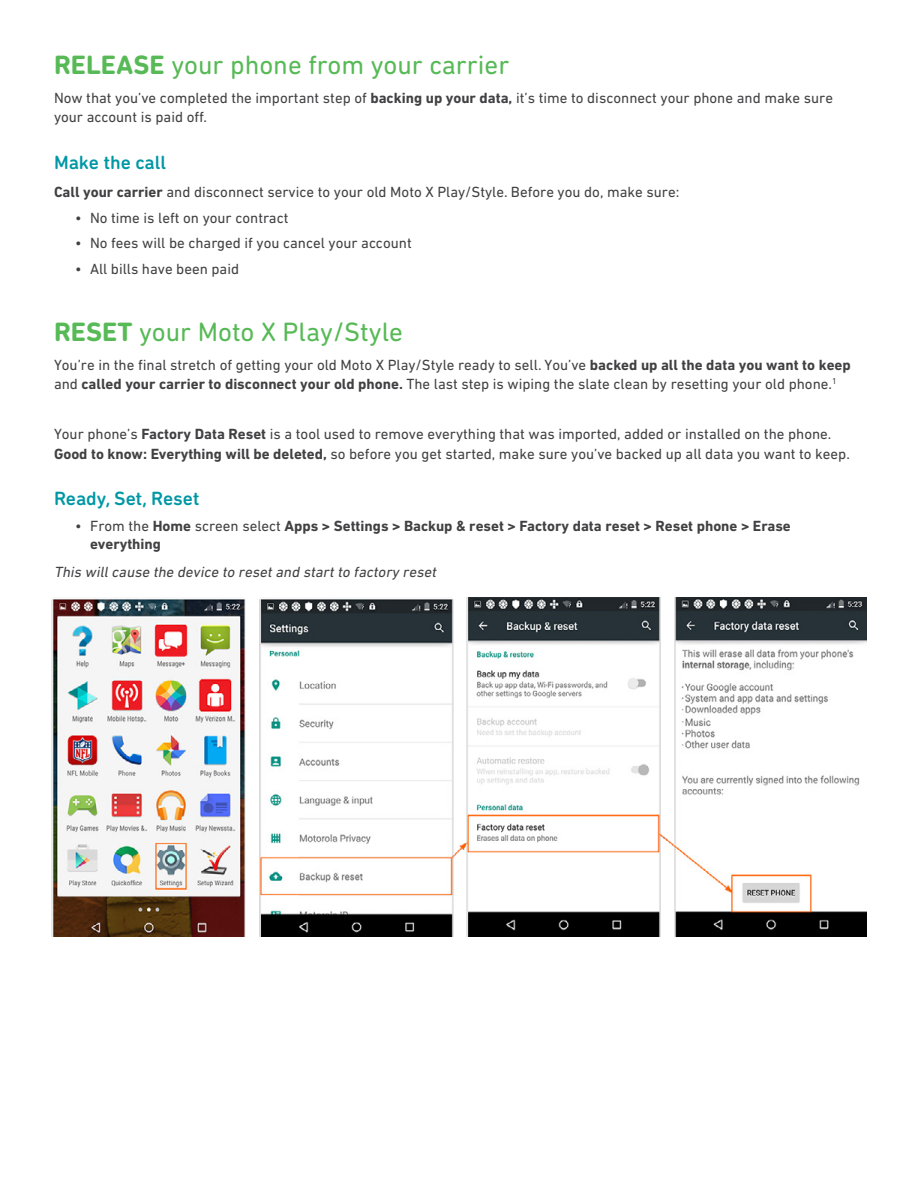
<style>
.page{position:relative;width:918px;height:1188px;background:#fff}
.page>*{position:absolute;margin:0;border:0;box-sizing:border-box;transform-origin:0 0}
.t1{font:27px "DIN Next Rounded LT Pro";color:#57ba56}
.t2{font:500 19.5px "DIN Next Rounded LT Pro";color:#0097a5}
.t3{font:15px/19.5px "DIN Next W1 G";color:#414042}
.t4{font:700 15px/18px "DIN Next W1 G";color:#414042}
.t5{font:italic 15px "DIN Next W1 G";color:#414042}
.s1{font-weight:700}
.s2{font-weight:400}
</style>
<div class="page">
<img style="left:51px;top:598px;width:816px;height:339px">
<h1 class="t1" style="left:54px;top:49px;width:457px"><span class="s1">RELEASE</span> your phone from your carrier</h1>
<p class="t3" style="left:54px;top:88px;width:781px">Now that you’ve completed the important step of <span class="s1">backing up your data,</span> it’s time to disconnect your phone and make sure your account is paid off.</p>
<h2 class="t2" style="left:54px;top:151px;width:114px">Make the call</h2>
<p class="t3" style="left:54px;top:182px;width:627px"><span class="s1">Call your carrier</span> and disconnect service to your old Moto X Play/Style. Before you do, make sure:</p>
<p class="t3" style="left:75px;top:208px;width:215px">• No time is left on your contract</p>
<p class="t3" style="left:75px;top:233px;width:338px">• No fees will be charged if you cancel your account</p>
<p class="t3" style="left:75px;top:259px;width:166px">• All bills have been paid</p>
<h1 class="t1" style="left:54px;top:316px;width:351px"><span class="s1">RESET</span> your Moto X Play/Style</h1>
<p class="t3" style="left:54px;top:355px;width:798px">You’re in the final stretch of getting your old Moto X Play/Style ready to sell. You’ve <span class="s1">backed up all the data you want to keep </span>and <span class="s1">called your carrier to disconnect your old phone.</span> The last step is wiping the slate clean by resetting your old phone.<sup>1</sup></p>
<p class="t3" style="left:54px;top:424px;width:797px">Your phone’s <span class="s1">Factory Data Reset</span> is a tool used to remove everything that was imported, added or installed on the phone.<br><span class="s1">Good to know: Everything will be deleted,</span> so before you get started, make sure you’ve backed up all data you want to keep.</p>
<h2 class="t2" style="left:54px;top:487px;width:147px">Ready, Set, Reset</h2>
<p class="t4" style="left:90px;top:517px;width:702px;text-indent:-15px"><span class="s2">• From the</span> Home <span class="s2">screen select</span> Apps &gt; Settings &gt; Backup &amp; reset &gt; Factory data reset &gt; Reset phone &gt; Erase everything</p>
<p class="t5" style="left:54px;top:564px;width:387px">This willcause the device to resetand startto factory reset</p>
</div>
